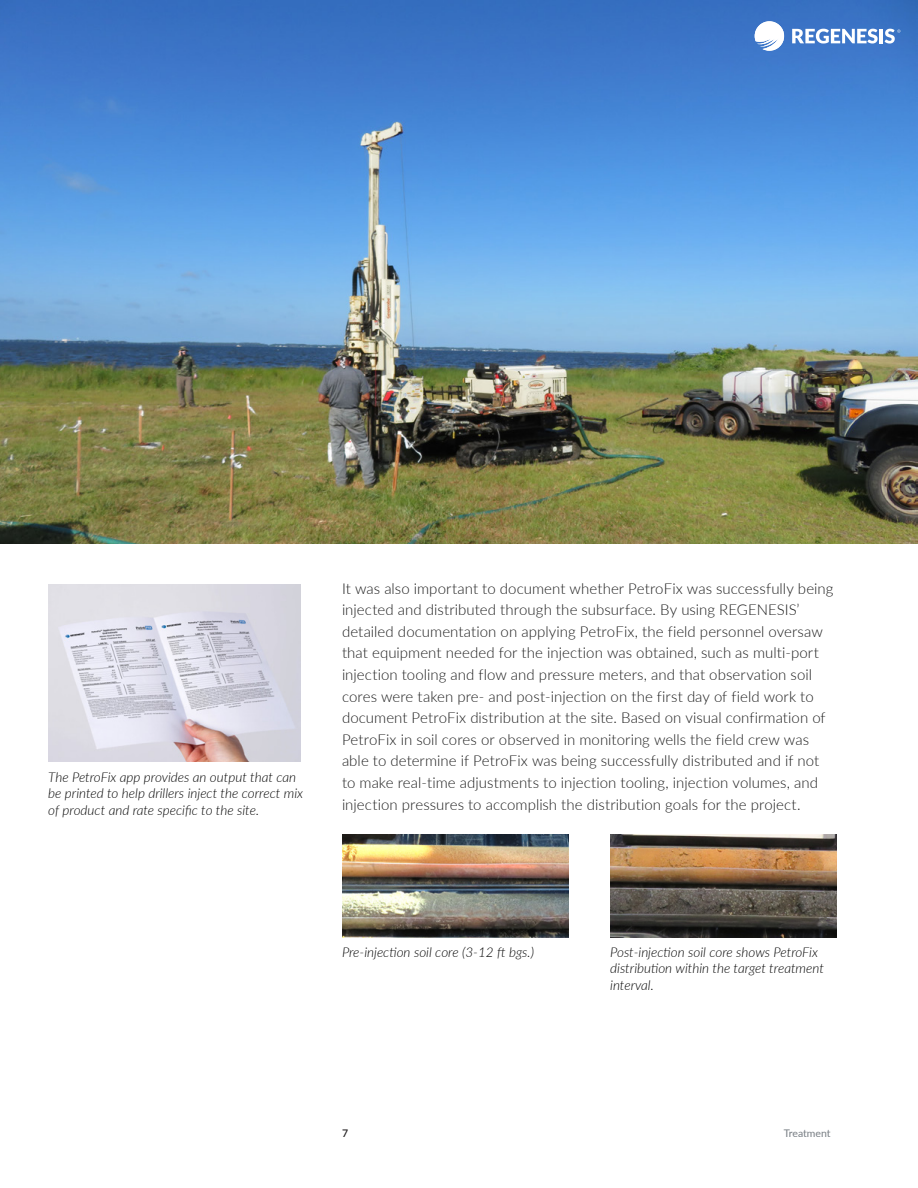
<style>
.page{position:relative;width:918px;height:1188px;background:#fff}
.page>*{position:absolute;margin:0;border:0;box-sizing:border-box;transform-origin:0 0}
.t1{font:300 15px/21.6px "Lato";letter-spacing:.005em;color:#1d1d1d}
.t2{font:italic 300 13.5px/16.2px "Lato";color:#000}
.t3{font:10.5px "Lato";letter-spacing:-.005em;color:#777d83}
.t4{font:600 10.5px "Lato";color:#211f20}
</style>
<div class="page">
<img style="left:0;top:0;width:918px;height:544px">
<svg style="left:792px;top:29px;width:86px;height:15px"></svg>
<hr style="left:880px;top:29px;width:3px;height:14px;background:#fff">
<svg style="left:885px;top:29px;width:15px;height:15px"></svg>
<svg style="left:755px;top:21px;width:29px;height:30px"></svg>
<img style="left:610px;top:835px;width:227px;height:102px">
<img style="left:342px;top:835px;width:227px;height:102px">
<img style="left:48px;top:585px;width:252px;height:177px">
<p class="t2" style="left:48px;top:769px;width:256px">The PetroFix app provides an output that can be printed to help drillers inject the correct mix of product and rate specific to the site.</p>
<p class="t1" style="left:342px;top:577px;width:493px">It was also important to document whether PetroFix was successfully being injected and distributed through the subsurface. By using REGENESIS’ detailed documentation on applying PetroFix, the field personnel oversaw that equipment needed for the injection was obtained, such as multi-port injection tooling and flow and pressure meters, and that observation soil cores were taken pre- and post-injection on the first day of field work to document PetroFix distribution at the site. Based on visual confirmation of PetroFix in soil cores or observed in monitoring wells the field crew was able to determine if PetroFix was being successfully distributed and if not to make real-time adjustments to injection tooling, injection volumes, and injection pressures to accomplish the distribution goals for the project.</p>
<p class="t2" style="left:342px;top:944px;width:194px">Pre-injection soil core (3-12 ft bgs.)</p>
<p class="t2" style="left:610px;top:944px;width:215px">Post-injection soil core shows PetroFix distribution within the target treatment interval.</p>
<p class="t4" style="left:342px;top:1125px;width:8px">7</p>
<p class="t3" style="left:784px;top:1125px;width:48px">Treatment</p>
</div>
